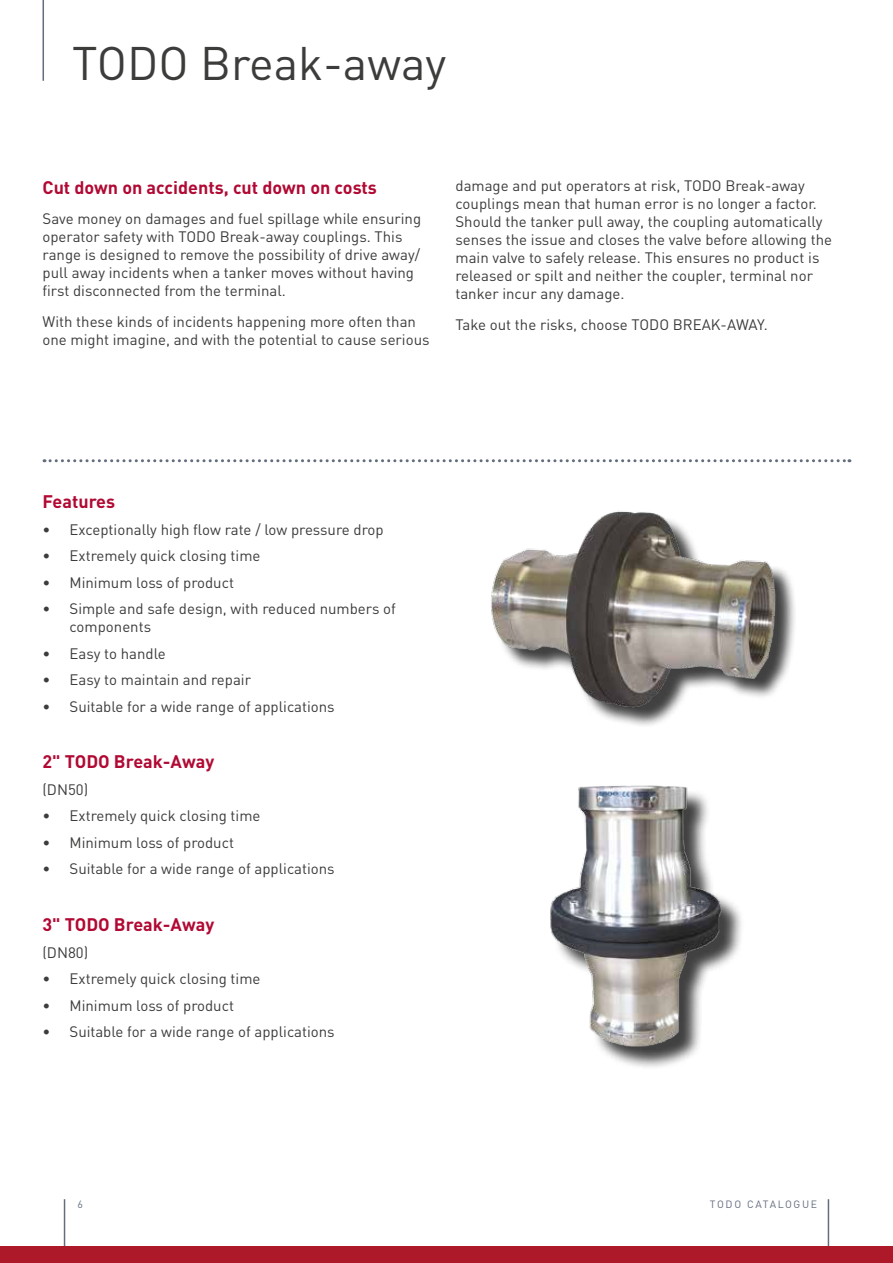
<style>
.page{position:relative;width:893px;height:1263px;background:#fff}
.page>*{position:absolute;margin:0;border:0;box-sizing:border-box;transform-origin:0 0}
.t1{font:46.5px "DIN";color:#3c3c3b}
.t2{font:700 18px "DIN";color:#b10933}
.t3{font:15px/18px "DIN";color:#3c3c3b}
.t4{font:10.5px "DIN";letter-spacing:.16em;color:#646d7e}
</style>
<div class="page">
<hr style="left:64px;top:1199px;width:1px;height:64px;background:#646d7e">
<hr style="left:828px;top:1199px;width:1px;height:64px;background:#646d7e">
<div style="left:0;top:1246px;width:893px;height:17px;background:#ad1929"></div>
<div style="left:494px;top:515px;width:304px;height:214px;background:#000;opacity:.75"></div>
<img style="left:491px;top:511px;width:299px;height:207px">
<div style="left:553px;top:788px;width:192px;height:283px;background:#000;opacity:.75"></div>
<img style="left:550px;top:785px;width:185px;height:277px">
<hr style="left:43px;top:0;width:1px;height:81px;background:#646d7e">
<svg style="left:44px;top:459px;width:806px;height:3px"></svg>
<h1 class="t1" style="left:72px;top:35px;width:375px">TODO Break-away</h1>
<p class="t2" style="left:43px;top:175px;width:336px">Cut down on accidents, cut down on costs</p>
<p class="t3" style="left:43px;top:210px;width:380px">Save money on damages and fuel spillage while ensuring operator safety with TODO Break-away couplings. This range is designed to remove the possibility of drive away/ pull away incidents when a tanker moves without having first disconnected from the terminal.</p>
<p class="t3" style="left:43px;top:312px;width:389px">With these kinds of incidents happening more often than one might imagine, and with the potential to cause serious</p>
<p class="t3" style="left:455px;top:176px;width:378px">damage and put operators at risk, TODO Break-away couplings mean that human error is no longer a factor.<br>Should the tanker pull away, the coupling automatically senses the issue and closes the valve before allowing the main valve to safely release. This ensures no product is released or spilt and neither the coupler, terminal nor tanker incur any damage.</p>
<p class="t3" style="left:455px;top:315px;width:314px">Take out the risks, choose TODO BREAK-AWAY.</p>
<p class="t2" style="left:43px;top:490px;width:74px">Features</p>
<p class="t3" style="left:43px;top:520px;width:343px">• Exceptionally high flow rate / low pressure drop</p>
<p class="t3" style="left:43px;top:547px;width:220px">• Extremely quick closing time</p>
<p class="t3" style="left:43px;top:573px;width:193px">• Minimum loss of product</p>
<p class="t3" style="left:70px;top:600px;width:328px;text-indent:-27px">• Simple and safe design, with reduced numbers of components</p>
<p class="t3" style="left:43px;top:644px;width:125px">• Easy to handle</p>
<p class="t3" style="left:43px;top:671px;width:210px">• Easy to maintain and repair</p>
<p class="t3" style="left:43px;top:697px;width:294px">• Suitable for a wide range of applications</p>
<p class="t2" style="left:43px;top:750px;width:173px">2" TODO Break-Away</p>
<p class="t3" style="left:43px;top:780px;width:47px">(DN50)</p>
<p class="t3" style="left:43px;top:807px;width:220px">• Extremely quick closing time</p>
<p class="t3" style="left:43px;top:833px;width:193px">• Minimum loss of product</p>
<p class="t3" style="left:43px;top:860px;width:294px">• Suitable for a wide range of applications</p>
<p class="t2" style="left:43px;top:913px;width:173px">3" TODO Break-Away</p>
<p class="t3" style="left:43px;top:943px;width:47px">(DN80)</p>
<p class="t3" style="left:43px;top:969px;width:220px">• Extremely quick closing time</p>
<p class="t3" style="left:43px;top:996px;width:193px">• Minimum loss of product</p>
<p class="t3" style="left:43px;top:1022px;width:294px">• Suitable for a wide range of applications</p>
<p class="t4" style="left:77px;top:1197px;width:7px">6</p>
<p class="t4" style="left:710px;top:1197px;width:109px">TODO CATALOGUE</p>
</div>
